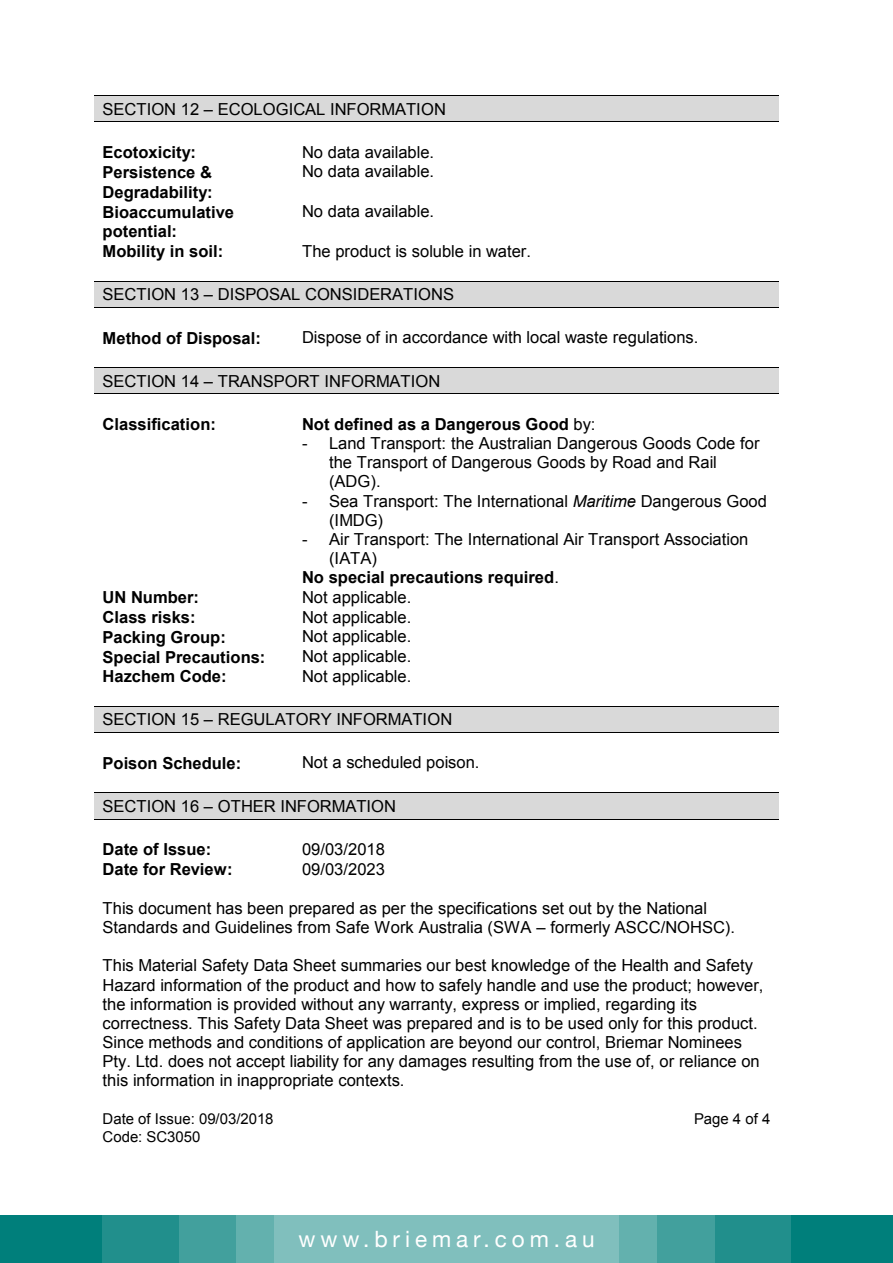
<style>
.page{position:relative;width:893px;height:1263px;background:#fff}
.page>*{position:absolute;margin:0;border:0;box-sizing:border-box;transform-origin:0 0}
.t1{font:22.5px "Helvetica Neue";letter-spacing:.22em;color:#fff}
.t2{font:16.5px/19px "Arial";color:#000}
.t3{font:700 16.5px/19.8px "Arial";color:#000}
.t4{font:15px "Arial";color:#000}
.s1{font-style:inherit}
.s2{font-weight:400}
.s3{font-style:italic}
</style>
<div class="page">
<div style="left:0;top:1215px;width:893px;height:48px;background:#007f7b"></div>
<div style="left:102px;top:1215px;width:689px;height:48px;background:#218f8c"></div>
<div style="left:179px;top:1215px;width:535px;height:48px;background:#42a09d"></div>
<div style="left:236px;top:1215px;width:421px;height:48px;background:#63b1ae"></div>
<div style="left:274px;top:1215px;width:345px;height:48px;background:#80bfbd"></div>
<div style="left:95px;top:96px;width:684px;height:26px;background:#d9d9d9"></div>
<hr style="left:95px;top:95px;width:684px;height:1px;background:#000">
<hr style="left:95px;top:122px;width:199px;height:1px;background:#000">
<hr style="left:295px;top:122px;width:484px;height:1px;background:#000">
<div style="left:95px;top:281px;width:684px;height:26px;background:#d9d9d9"></div>
<hr style="left:95px;top:281px;width:199px;height:1px;background:#000">
<hr style="left:295px;top:281px;width:484px;height:1px;background:#000">
<hr style="left:95px;top:307px;width:199px;height:1px;background:#000">
<hr style="left:295px;top:307px;width:484px;height:1px;background:#000">
<div style="left:95px;top:368px;width:684px;height:25px;background:#d9d9d9"></div>
<hr style="left:95px;top:367px;width:199px;height:1px;background:#000">
<hr style="left:295px;top:367px;width:484px;height:1px;background:#000">
<hr style="left:95px;top:393px;width:199px;height:1px;background:#000">
<hr style="left:295px;top:393px;width:484px;height:1px;background:#000">
<div style="left:95px;top:707px;width:684px;height:25px;background:#d9d9d9"></div>
<hr style="left:95px;top:706px;width:199px;height:1px;background:#000">
<hr style="left:295px;top:706px;width:484px;height:1px;background:#000">
<hr style="left:95px;top:732px;width:199px;height:1px;background:#000">
<hr style="left:295px;top:732px;width:484px;height:1px;background:#000">
<div style="left:95px;top:793px;width:684px;height:26px;background:#d9d9d9"></div>
<hr style="left:95px;top:792px;width:199px;height:1px;background:#000">
<hr style="left:295px;top:792px;width:484px;height:1px;background:#000">
<hr style="left:95px;top:819px;width:199px;height:1px;background:#000">
<hr style="left:295px;top:819px;width:484px;height:1px;background:#000">
<p class="t2" style="left:103px;top:100px;width:345px">SECTION 12 <span class="s1">–</span> ECOLOGICAL INFORMATION</p>
<p class="t3" style="left:103px;top:143px;width:95px">Ecotoxicity:</p>
<p class="t2" style="left:302px;top:142px;width:134px">No data available.</p>
<p class="t3" style="left:103px;top:163px;width:112px">Persistence &amp;<br>Degradability:</p>
<p class="t2" style="left:302px;top:162px;width:134px">No data available.</p>
<p class="t3" style="left:103px;top:202px;width:133px">Bioaccumulative potential:</p>
<p class="t2" style="left:302px;top:202px;width:134px">No data available.</p>
<p class="t3" style="left:103px;top:242px;width:122px">Mobility in soil:</p>
<p class="t2" style="left:302px;top:241px;width:231px">The product is soluble in water.</p>
<p class="t2" style="left:103px;top:285px;width:353px">SECTION 13 <span class="s1">–</span> DISPOSAL CONSIDERATIONS</p>
<p class="t3" style="left:103px;top:328px;width:160px">Method of Disposal:</p>
<p class="t2" style="left:302px;top:328px;width:398px">Dispose of in accordance with local waste regulations.</p>
<p class="t2" style="left:103px;top:371px;width:339px">SECTION 14 <span class="s1">–</span> TRANSPORT INFORMATION</p>
<p class="t3" style="left:103px;top:415px;width:115px">Classification:</p>
<p class="t3" style="left:302px;top:415px;width:295px">Not defined as a Dangerous Good <span class="s2">by:</span></p>
<p class="t2" style="left:329px;top:434px;width:432px;text-indent:-27px">- Land Transport: the Australian Dangerous Goods Code for the Transport of Dangerous Goods by Road and Rail (ADG).</p>
<p class="t2" style="left:329px;top:491px;width:439px;text-indent:-27px">- Sea Transport: The International <span class="s3">Maritime</span> Dangerous Good (IMDG)</p>
<p class="t2" style="left:302px;top:529px;width:448px">- Air Transport: The International Air Transport Association</p>
<p class="t2" style="left:329px;top:549px;width:49px">(IATA)</p>
<p class="t3" style="left:302px;top:568px;width:258px">No special precautions required<span class="s2">.</span></p>
<p class="t3" style="left:103px;top:588px;width:98px">UN Number:</p>
<p class="t2" style="left:302px;top:587px;width:111px">Not applicable.</p>
<p class="t3" style="left:103px;top:608px;width:94px">Class risks:</p>
<p class="t2" style="left:302px;top:607px;width:111px">Not applicable.</p>
<p class="t3" style="left:103px;top:628px;width:125px">Packing Group:</p>
<p class="t2" style="left:302px;top:627px;width:111px">Not applicable.</p>
<p class="t3" style="left:103px;top:647px;width:164px">Special Precautions:</p>
<p class="t2" style="left:302px;top:647px;width:111px">Not applicable.</p>
<p class="t3" style="left:103px;top:667px;width:125px">Hazchem Code:</p>
<p class="t2" style="left:302px;top:667px;width:111px">Not applicable.</p>
<p class="t2" style="left:103px;top:710px;width:351px">SECTION 15 <span class="s1">–</span> REGULATORY INFORMATION</p>
<p class="t3" style="left:103px;top:754px;width:140px">Poison Schedule:</p>
<p class="t2" style="left:302px;top:753px;width:179px">Not a scheduled poison.</p>
<p class="t2" style="left:103px;top:797px;width:295px">SECTION 16 <span class="s1">–</span> OTHER INFORMATION</p>
<p class="t3" style="left:103px;top:840px;width:110px">Date of Issue:</p>
<p class="t2" style="left:302px;top:840px;width:84px">09/03/2018</p>
<p class="t3" style="left:103px;top:860px;width:131px">Date for Review:</p>
<p class="t2" style="left:302px;top:859px;width:84px">09/03/2023</p>
<p class="t2" style="left:103px;top:899px;width:634px">This document has been prepared as per the specifications set out by the National<br>Standards and Guidelines from Safe Work Australia (SWA <span class="s1">–</span> formerly ASCC/NOHSC).</p>
<p class="t2" style="left:103px;top:956px;width:662px">This Material Safety Data Sheet summaries our best knowledge of the Health and Safety Hazard information of the product and how to safely handle and use the product; however, the information is provided without any warranty, express or implied, regarding its correctness. This Safety Data Sheet was prepared and is to be used only for this product.<br>Since methods and conditions of application are beyond our control, Briemar Nominees Pty. Ltd. does not accept liability for any damages resulting from the use of, or reliance on this information in inappropriate contexts.</p>
<p class="t4" style="left:103px;top:1109px;width:172px">Date of Issue: 09/03/2018</p>
<p class="t4" style="left:694px;top:1109px;width:78px">Page 4 of 4</p>
<p class="t4" style="left:103px;top:1126px;width:99px">Code: SC3050</p>
<h1 class="t1" style="left:298px;top:1222px;width:298px">www.briemar.com.au</h1>
</div>
